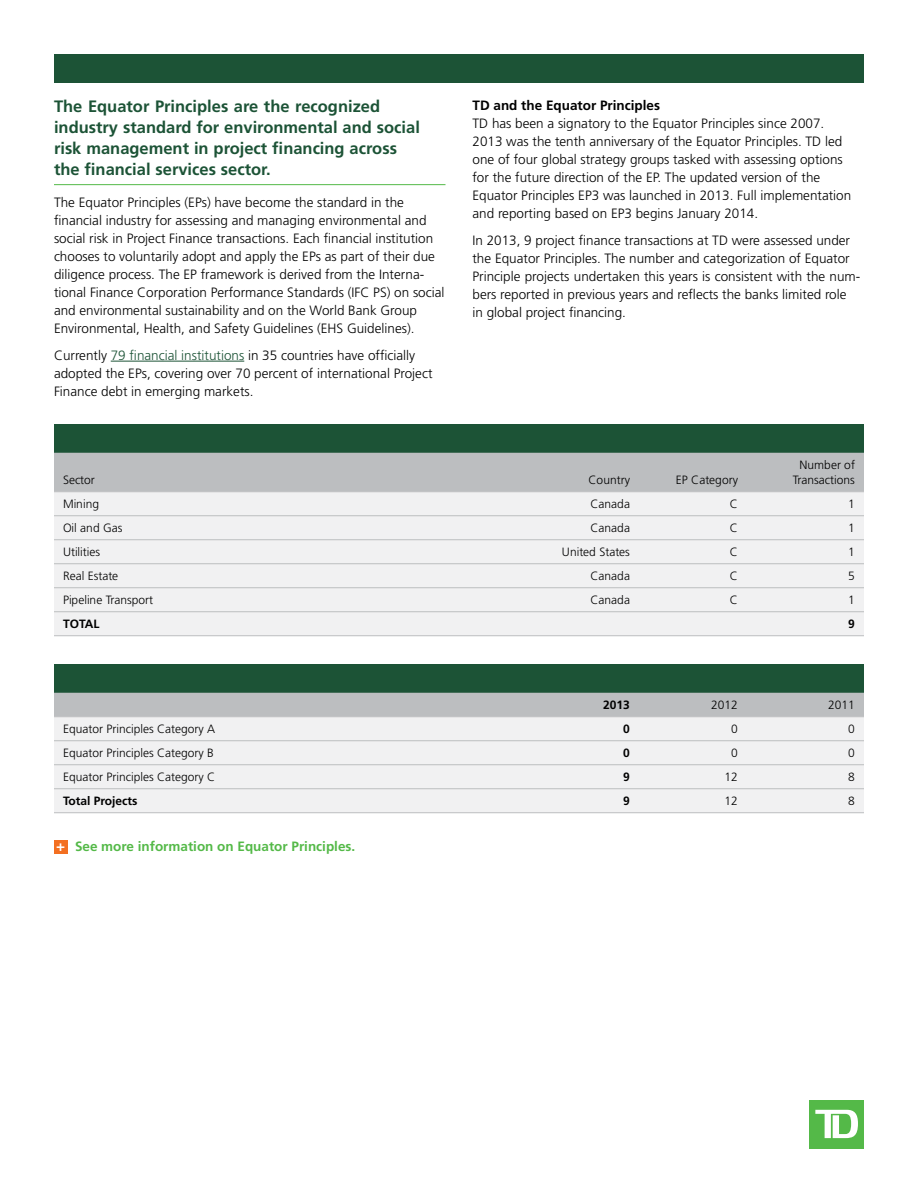
<style>
.page{position:relative;width:918px;height:1188px;background:#fff}
.page>*{position:absolute;margin:0;border:0;box-sizing:border-box;transform-origin:0 0}
.t1{font:700 16.5px/21px "Frutiger LT Std";color:#1c5336}
.t2{font:300 13.5px/18px "Frutiger";color:#000}
.t3{font:700 13.5px "Frutiger LT Std";color:#54b948}
.t4{font:700 13.5px "Frutiger LT Std";color:#000}
.t5{font:300 12px/15px "Frutiger LT Std";color:#000;text-align:center}
.t6{font:700 12px "Frutiger LT Std";color:#000}
.s1{color:#1c5336}
.s2{font-size:15px;color:#fff}
</style>
<div class="page">
<div style="left:810px;top:1100px;width:54px;height:49px;background:#54b948"></div>
<svg style="left:815px;top:1110px;width:43px;height:28px"></svg>
<hr style="left:54px;top:184px;width:392px;height:1px;background:#54b948">
<hr style="left:111px;top:361px;width:133px;height:1px;background:#1c5336">
<div style="left:54px;top:425px;width:810px;height:28px;background:#1c5336"></div>
<div style="left:54px;top:453px;width:810px;height:38px;background:#bcbec0"></div>
<div style="left:54px;top:492px;width:810px;height:143px;background:#f1f1f2"></div>
<hr style="left:54px;top:491px;width:486px;height:1px;background:#bcbec0">
<hr style="left:540px;top:491px;width:108px;height:1px;background:#bcbec0">
<hr style="left:648px;top:491px;width:108px;height:1px;background:#bcbec0">
<hr style="left:756px;top:491px;width:108px;height:1px;background:#bcbec0">
<hr style="left:54px;top:515px;width:486px;height:1px;background:#bcbec0">
<hr style="left:540px;top:515px;width:108px;height:1px;background:#bcbec0">
<hr style="left:648px;top:515px;width:108px;height:1px;background:#bcbec0">
<hr style="left:756px;top:515px;width:108px;height:1px;background:#bcbec0">
<hr style="left:54px;top:539px;width:486px;height:1px;background:#bcbec0">
<hr style="left:540px;top:539px;width:108px;height:1px;background:#bcbec0">
<hr style="left:648px;top:539px;width:108px;height:1px;background:#bcbec0">
<hr style="left:756px;top:539px;width:108px;height:1px;background:#bcbec0">
<hr style="left:54px;top:563px;width:486px;height:1px;background:#bcbec0">
<hr style="left:540px;top:563px;width:108px;height:1px;background:#bcbec0">
<hr style="left:648px;top:563px;width:108px;height:1px;background:#bcbec0">
<hr style="left:756px;top:563px;width:108px;height:1px;background:#bcbec0">
<hr style="left:54px;top:587px;width:486px;height:1px;background:#bcbec0">
<hr style="left:540px;top:587px;width:108px;height:1px;background:#bcbec0">
<hr style="left:648px;top:587px;width:108px;height:1px;background:#bcbec0">
<hr style="left:756px;top:587px;width:108px;height:1px;background:#bcbec0">
<hr style="left:54px;top:611px;width:486px;height:1px;background:#bcbec0">
<hr style="left:540px;top:611px;width:108px;height:1px;background:#bcbec0">
<hr style="left:648px;top:611px;width:108px;height:1px;background:#bcbec0">
<hr style="left:756px;top:611px;width:108px;height:1px;background:#bcbec0">
<hr style="left:54px;top:635px;width:486px;height:1px;background:#bcbec0">
<hr style="left:540px;top:635px;width:108px;height:1px;background:#bcbec0">
<hr style="left:648px;top:635px;width:108px;height:1px;background:#bcbec0">
<hr style="left:756px;top:635px;width:108px;height:1px;background:#bcbec0">
<div style="left:54px;top:665px;width:810px;height:28px;background:#1c5336"></div>
<div style="left:54px;top:693px;width:810px;height:23px;background:#bcbec0"></div>
<div style="left:54px;top:717px;width:810px;height:95px;background:#f1f1f2"></div>
<hr style="left:54px;top:716px;width:486px;height:1px;background:#bcbec0">
<hr style="left:540px;top:716px;width:108px;height:1px;background:#bcbec0">
<hr style="left:648px;top:716px;width:108px;height:1px;background:#bcbec0">
<hr style="left:756px;top:716px;width:108px;height:1px;background:#bcbec0">
<hr style="left:54px;top:740px;width:486px;height:1px;background:#bcbec0">
<hr style="left:540px;top:740px;width:108px;height:1px;background:#bcbec0">
<hr style="left:648px;top:740px;width:108px;height:1px;background:#bcbec0">
<hr style="left:756px;top:740px;width:108px;height:1px;background:#bcbec0">
<hr style="left:54px;top:764px;width:486px;height:1px;background:#bcbec0">
<hr style="left:540px;top:764px;width:108px;height:1px;background:#bcbec0">
<hr style="left:648px;top:764px;width:108px;height:1px;background:#bcbec0">
<hr style="left:756px;top:764px;width:108px;height:1px;background:#bcbec0">
<hr style="left:54px;top:788px;width:486px;height:1px;background:#bcbec0">
<hr style="left:540px;top:788px;width:108px;height:1px;background:#bcbec0">
<hr style="left:648px;top:788px;width:108px;height:1px;background:#bcbec0">
<hr style="left:756px;top:788px;width:108px;height:1px;background:#bcbec0">
<hr style="left:54px;top:812px;width:486px;height:1px;background:#bcbec0">
<hr style="left:540px;top:812px;width:108px;height:1px;background:#bcbec0">
<hr style="left:648px;top:812px;width:108px;height:1px;background:#bcbec0">
<hr style="left:756px;top:812px;width:108px;height:1px;background:#bcbec0">
<div style="left:54px;top:840px;width:14px;height:14px;background:#f36f21"></div>
<div style="left:54px;top:54px;width:810px;height:28px;background:#1c5336"></div>
<p class="t1" style="left:54px;top:96px;width:367px">The Equator Principles are the recognized industry standard for environmental and social risk management in project financing across the financial services sector.</p>
<p class="t2" style="left:54px;top:193px;width:392px">The Equator Principles (EPs) have become the standard in the financial industry for assessing and managing environmental and social risk in Project Finance transactions. Each financial institution chooses to voluntarily adopt and apply the EPs as part of their due diligence process. The EP framework is derived from the Interna&shy;tional Finance Corporation Performance Standards (IFC PS) on social and environmental sustainability and on the World Bank Group Environmental, Health, and Safety Guidelines (EHS Guidelines).</p>
<p class="t2" style="left:54px;top:346px;width:380px">Currently <span class="s1">79 financial institutions</span> in 35 countries have officially adopted the EPs, covering over 70 percent of international Project<br>Finance debt in emerging markets.</p>
<p class="t4" style="left:472px;top:97px;width:189px">TD and the Equator Principles</p>
<p class="t2" style="left:472px;top:115px;width:380px">TD has been a signatory to the Equator Principles since 2007.<br>2013 was the tenth anniversary of the Equator Principles. TD led one of four global strategy groups tasked with assessing options for the future direction of the EP. The updated version of the Equator Principles EP3 was launched in 2013. Full implementation and reporting based on EP3 begins January 2014.</p>
<p class="t2" style="left:472px;top:231px;width:389px">In 2013, 9 project finance transactions at TD were assessed under the Equator Principles. The number and categorization of Equator Principle projects undertaken this years is consistent with the num&shy;bers reported in previous years and reflects the banks limited role in global project financing.</p>
<p class="t5" style="left:63px;top:473px;width:33px">Sector</p>
<p class="t5" style="left:589px;top:473px;width:43px">Country</p>
<p class="t5" style="left:676px;top:473px;width:64px">EP Category</p>
<p class="t5" style="left:793px;top:458px;width:64px">Number of<br>Transactions</p>
<p class="t5" style="left:63px;top:497px;width:38px">Mining</p>
<p class="t5" style="left:591px;top:497px;width:41px">Canada</p>
<p class="t5" style="left:730px;top:497px;width:10px">C</p>
<p class="t5" style="left:848px;top:497px;width:8px">1</p>
<p class="t5" style="left:63px;top:521px;width:61px">Oil and Gas</p>
<p class="t5" style="left:591px;top:521px;width:41px">Canada</p>
<p class="t5" style="left:730px;top:521px;width:10px">C</p>
<p class="t5" style="left:848px;top:521px;width:8px">1</p>
<p class="t5" style="left:63px;top:545px;width:39px">Utilities</p>
<p class="t5" style="left:562px;top:545px;width:70px">United States</p>
<p class="t5" style="left:730px;top:545px;width:10px">C</p>
<p class="t5" style="left:848px;top:545px;width:8px">1</p>
<p class="t5" style="left:63px;top:569px;width:57px">Real Estate</p>
<p class="t5" style="left:591px;top:569px;width:41px">Canada</p>
<p class="t5" style="left:730px;top:569px;width:10px">C</p>
<p class="t5" style="left:848px;top:569px;width:8px">5</p>
<p class="t5" style="left:63px;top:593px;width:92px">Pipeline Transport</p>
<p class="t5" style="left:591px;top:593px;width:41px">Canada</p>
<p class="t5" style="left:730px;top:593px;width:10px">C</p>
<p class="t5" style="left:848px;top:593px;width:8px">1</p>
<p class="t6" style="left:63px;top:617px;width:38px">TOTAL</p>
<p class="t6" style="left:848px;top:617px;width:8px">9</p>
<p class="t6" style="left:603px;top:698px;width:28px">2013</p>
<p class="t5" style="left:711px;top:698px;width:28px">2012</p>
<p class="t5" style="left:828px;top:698px;width:28px">2011</p>
<p class="t5" style="left:63px;top:722px;width:154px">Equator Principles Category A</p>
<p class="t6" style="left:623px;top:722px;width:8px">0</p>
<p class="t5" style="left:731px;top:722px;width:8px">0</p>
<p class="t5" style="left:848px;top:722px;width:8px">0</p>
<p class="t5" style="left:63px;top:746px;width:152px">Equator Principles Category B</p>
<p class="t6" style="left:623px;top:746px;width:8px">0</p>
<p class="t5" style="left:731px;top:746px;width:8px">0</p>
<p class="t5" style="left:848px;top:746px;width:8px">0</p>
<p class="t5" style="left:63px;top:770px;width:154px">Equator Principles Category C</p>
<p class="t6" style="left:623px;top:770px;width:8px">9</p>
<p class="t5" style="left:725px;top:770px;width:15px">12</p>
<p class="t5" style="left:848px;top:770px;width:8px">8</p>
<p class="t6" style="left:63px;top:794px;width:76px">Total Projects</p>
<p class="t6" style="left:623px;top:794px;width:8px">9</p>
<p class="t5" style="left:725px;top:794px;width:15px">12</p>
<p class="t5" style="left:848px;top:794px;width:8px">8</p>
<p class="t3" style="left:56px;top:838px;width:301px"><span class="s2">+</span> See more information on Equator Principles.</p>
</div>
